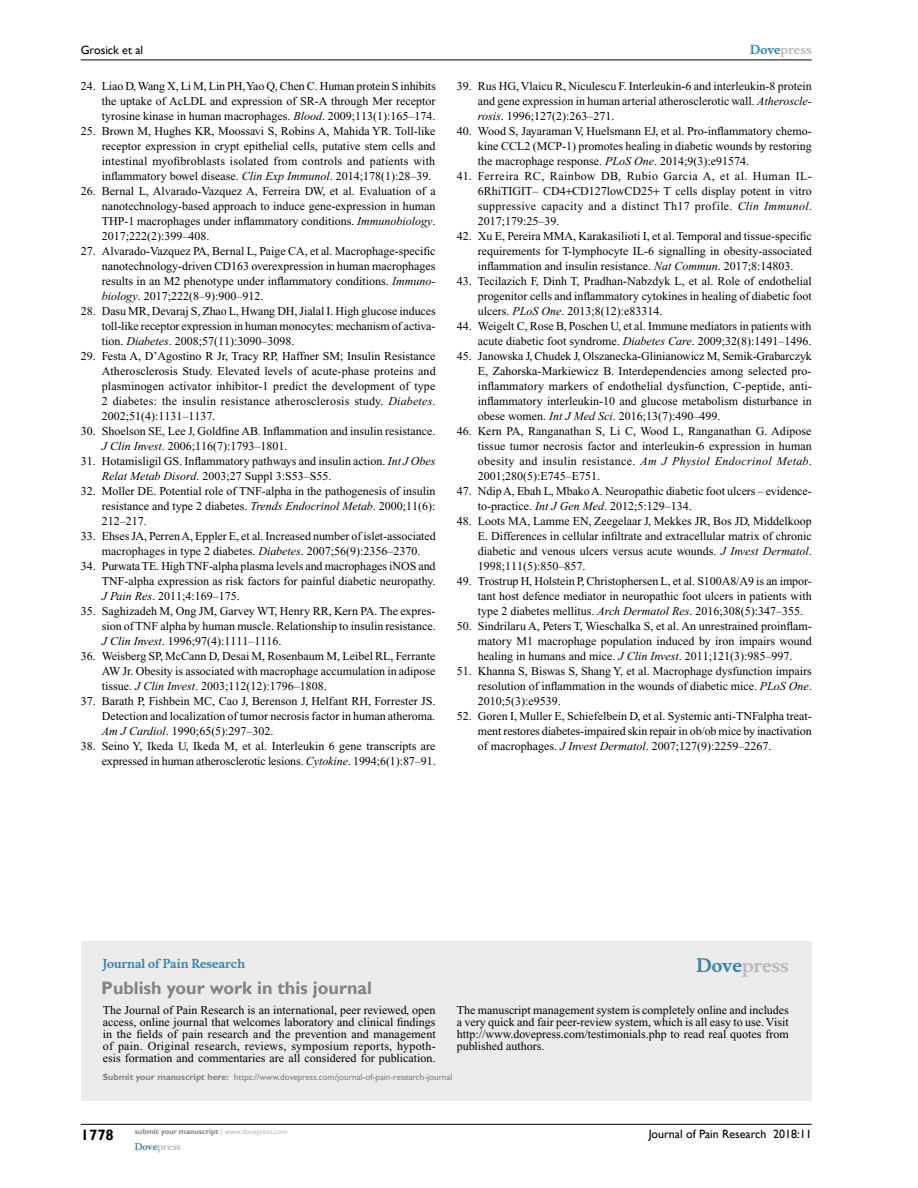
<style>
.page{position:relative;width:918px;height:1188px;background:#fff}
.page>*{position:absolute;margin:0;border:0;box-sizing:border-box;transform-origin:0 0}
.t1{font:700 18px "Gill Sans";color:#808285}
.t2{font:700 18px "Musee";color:#b8babc}
.t3{font:700 15px "Gill Sans";color:#000}
.t4{font:12px/15px "Times New Roman";color:#000;text-align:justify}
.t5{font:12px "Gill Sans";color:#000}
.t6{font:700 12px "Musee";color:#3785ad}
.t7{font:700 12px "Musee";color:#b8babc}
.t8{font:9px "Gill Sans";color:#808285}
.t9{font:700 9px "Musee";color:#b8babc}
.t10{font:700 7.5px "Gill Sans";color:#808285}
.s1{font-style:italic}
.s2{color:#3785ad}
.s3{font-weight:700}
.s4{font-weight:400;color:#b8babc}
</style>
<div class="page">
<div style="left:81px;top:941px;width:731px;height:159px;background:#ebebec"></div>
<hr style="left:81px;top:1124px;width:731px;height:1px;background:#000">
<hr style="left:81px;top:60px;width:731px;height:1px;background:#000">
<p class="t5" style="left:81px;top:43px;width:64px">Grosick et al</p>
<p class="t4" style="left:102px;top:79px;width:336px;text-indent:-21px">24. Liao D, Wang X, Li M, Lin PH, Yao Q, Chen C. Human protein S inhibits the uptake of AcLDL and expression of SR-A through Mer receptor tyrosine kinase in human macrophages. <span class="s1">Blood</span>. 2009;113(1):165–174.</p>
<p class="t4" style="left:102px;top:124px;width:335px;text-indent:-21px">25. Brown M, Hughes KR, Moossavi S, Robins A, Mahida YR. Toll-like receptor expression in crypt epithelial cells, putative stem cells and intestinal myofibroblasts isolated from controls and patients with inflammatory bowel disease. <span class="s1">Clin Exp Immunol</span>. 2014;178(1):28–39.</p>
<p class="t4" style="left:102px;top:184px;width:335px;text-indent:-21px">26. Bernal L, Alvarado-Vazquez A, Ferreira DW, et al. Evaluation of a nanotechnology-based approach to induce gene-expression in human THP-1 macrophages under inflammatory conditions. <span class="s1">Immunobiology</span>.<br>2017;222(2):399–408.</p>
<p class="t4" style="left:102px;top:244px;width:335px;text-indent:-21px">27. Alvarado-Vazquez PA, Bernal L, Paige CA, et al. Macrophage-specific nanotechnology-driven CD163 overexpression in human macrophages results in an M2 phenotype under inflammatory conditions. <span class="s1">Immuno&shy;biology</span>. 2017;222(8–9):900–912.</p>
<p class="t4" style="left:102px;top:304px;width:335px;text-indent:-21px">28. Dasu MR, Devaraj S, Zhao L, Hwang DH, Jialal I. High glucose induces toll-like receptor expression in human monocytes: mechanism of activa&shy;tion. <span class="s1">Diabetes</span>. 2008;57(11):3090–3098.</p>
<p class="t4" style="left:102px;top:349px;width:335px;text-indent:-21px">29. Festa A, D’Agostino R Jr, Tracy RP, Haffner SM; Insulin Resistance Atherosclerosis Study. Elevated levels of acute-phase proteins and plasminogen activator inhibitor-1 predict the development of type 2 diabetes: the insulin resistance atherosclerosis study. <span class="s1">Diabetes</span>.<br>2002;51(4):1131–1137.</p>
<p class="t4" style="left:102px;top:424px;width:335px;text-indent:-21px">30. Shoelson SE, Lee J, Goldfine AB. Inflammation and insulin resistance.<br><span class="s1">J Clin Invest</span>. 2006;116(7):1793–1801.</p>
<p class="t4" style="left:102px;top:454px;width:335px;text-indent:-21px">31. Hotamisligil GS. Inflammatory pathways and insulin action. <span class="s1">Int J Obes<br>Relat Metab Disord</span>. 2003;27 Suppl 3:S53–S55.</p>
<p class="t4" style="left:102px;top:484px;width:335px;text-indent:-21px">32. Moller DE. Potential role of TNF-alpha in the pathogenesis of insulin resistance and type 2 diabetes. <span class="s1">Trends Endocrinol Metab</span>. 2000;11(6):<br>212–217.</p>
<p class="t4" style="left:81px;top:529px;width:357px;text-align:center">33. Ehses JA, Perren A, Eppler E, et al. Increased number of islet-associated macrophages in type 2 diabetes. <span class="s1">Diabetes</span>. 2007;56(9):2356–2370.</p>
<p class="t4" style="left:102px;top:559px;width:335px;text-indent:-21px">34. Purwata TE. High TNF-alpha plasma levels and macrophages iNOS and TNF-alpha expression as risk factors for painful diabetic neuropathy.<br><span class="s1">J Pain Res</span>. 2011;4:169–175.</p>
<p class="t4" style="left:102px;top:604px;width:336px;text-indent:-21px">35. Saghizadeh M, Ong JM, Garvey WT, Henry RR, Kern PA. The expres&shy;sion of TNF alpha by human muscle. Relationship to insulin resistance.<br><span class="s1">J Clin Invest</span>. 1996;97(4):1111–1116.</p>
<p class="t4" style="left:102px;top:649px;width:335px;text-indent:-21px">36. Weisberg SP, McCann D, Desai M, Rosenbaum M, Leibel RL, Ferrante AW Jr. Obesity is associated with macrophage accumulation in adipose tissue. <span class="s1">J Clin Invest</span>. 2003;112(12):1796–1808.</p>
<p class="t4" style="left:102px;top:694px;width:335px;text-indent:-21px">37. Barath P, Fishbein MC, Cao J, Berenson J, Helfant RH, Forrester JS.<br>Detection and localization of tumor necrosis factor in human atheroma.<br><span class="s1">Am J Cardiol</span>. 1990;65(5):297–302.</p>
<p class="t4" style="left:81px;top:739px;width:356px;text-align:right">38. Seino Y, Ikeda U, Ikeda M, et al. Interleukin 6 gene transcripts are expressed in human atherosclerotic lesions. <span class="s1">Cytokine</span>. 1994;6(1):87–91.</p>
<p class="t7" style="left:750px;top:43px;width:63px"><span class="s2">Dove</span>press</p>
<p class="t4" style="left:478px;top:79px;width:335px;text-indent:-21px">39. Rus HG, Vlaicu R, Niculescu F. Interleukin-6 and interleukin-8 protein and gene expression in human arterial atherosclerotic wall. <span class="s1">Atheroscle&shy;rosis</span>. 1996;127(2):263–271.</p>
<p class="t4" style="left:478px;top:124px;width:335px;text-indent:-21px">40. Wood S, Jayaraman V, Huelsmann EJ, et al. Pro-inflammatory chemo&shy;kine CCL2 (MCP-1) promotes healing in diabetic wounds by restoring the macrophage response. <span class="s1">PLoS One</span>. 2014;9(3):e91574.</p>
<p class="t4" style="left:478px;top:169px;width:336px;text-indent:-21px">41. Ferreira RC, Rainbow DB, Rubio Garcia A, et al. Human IL-6RhiTIGIT– CD4 CD127lowCD25 T cells display potent in vitro suppressive capacity and a distinct Th17 profile. <span class="s1">Clin Immunol</span>.<br>2017;179:25–39.</p>
<p class="t4" style="left:478px;top:229px;width:335px;text-indent:-21px">42. Xu E, Pereira MMA, Karakasilioti I, et al. Temporal and tissue-specific requirements for T-lymphocyte IL-6 signalling in obesity-associated inflammation and insulin resistance. <span class="s1">Nat Commun</span>. 2017;8:14803.</p>
<p class="t4" style="left:478px;top:274px;width:335px;text-indent:-21px">43. Tecilazich F, Dinh T, Pradhan-Nabzdyk L, et al. Role of endothelial progenitor cells and inflammatory cytokines in healing of diabetic foot ulcers. <span class="s1">PLoS One</span>. 2013;8(12):e83314.</p>
<p class="t4" style="left:457px;top:319px;width:356px;text-align:right">44. Weigelt C, Rose B, Poschen U, et al. Immune mediators in patients with acute diabetic foot syndrome. <span class="s1">Diabetes Care</span>. 2009;32(8):1491–1496.</p>
<p class="t4" style="left:478px;top:349px;width:336px;text-indent:-21px">45. Janowska J, Chudek J, Olszanecka-Glinianowicz M, Semik-Grabarczyk E, Zahorska-Markiewicz B. Interdependencies among selected pro&shy;inflammatory markers of endothelial dysfunction, C-peptide, anti&shy;inflammatory interleukin-10 and glucose metabolism disturbance in obese women. <span class="s1">Int J Med Sci</span>. 2016;13(7):490–499.</p>
<p class="t4" style="left:478px;top:424px;width:335px;text-indent:-21px">46. Kern PA, Ranganathan S, Li C, Wood L, Ranganathan G. Adipose tissue tumor necrosis factor and interleukin-6 expression in human obesity and insulin resistance. <span class="s1">Am J Physiol Endocrinol Metab</span>.<br>2001;280(5):E745–E751.</p>
<p class="t4" style="left:478px;top:484px;width:335px;text-indent:-21px">47. Ndip A, Ebah L, Mbako A. Neuropathic diabetic foot ulcers – evidence&shy;to-practice. <span class="s1">Int J Gen Med</span>. 2012;5:129–134.</p>
<p class="t4" style="left:478px;top:514px;width:335px;text-indent:-21px">48. Loots MA, Lamme EN, Zeegelaar J, Mekkes JR, Bos JD, Middelkoop E. Differences in cellular infiltrate and extracellular matrix of chronic diabetic and venous ulcers versus acute wounds. <span class="s1">J Invest Dermatol</span>.<br>1998;111(5):850–857.</p>
<p class="t4" style="left:478px;top:574px;width:335px;text-indent:-21px">49. Trostrup H, Holstein P, Christophersen L, et al. S100A8/A9 is an impor&shy;tant host defence mediator in neuropathic foot ulcers in patients with type 2 diabetes mellitus. <span class="s1">Arch Dermatol Res</span>. 2016;308(5):347–355.</p>
<p class="t4" style="left:478px;top:619px;width:335px;text-indent:-21px">50. Sindrilaru A, Peters T, Wieschalka S, et al. An unrestrained proinflam&shy;matory M1 macrophage population induced by iron impairs wound healing in humans and mice. <span class="s1">J Clin Invest</span>. 2011;121(3):985–997.</p>
<p class="t4" style="left:478px;top:664px;width:335px;text-indent:-21px">51. Khanna S, Biswas S, Shang Y, et al. Macrophage dysfunction impairs resolution of inflammation in the wounds of diabetic mice. <span class="s1">PLoS One</span>.<br>2010;5(3):e9539.</p>
<p class="t4" style="left:478px;top:709px;width:335px;text-indent:-21px">52. Goren I, Muller E, Schiefelbein D, et al. Systemic anti-TNFalpha treat&shy;ment restores diabetes-impaired skin repair in ob/ob mice by inactivation of macrophages. <span class="s1">J Invest Dermatol</span>. 2007;127(9):2259–2267.</p>
<p class="t6" style="left:103px;top:956px;width:144px">Journal of Pain Research</p>
<h1 class="t1" style="left:101px;top:977px;width:272px">Publish your work in this journal</h1>
<h1 class="t2" style="left:697px;top:955px;width:94px"><span class="s2">Dove</span>press</h1>
<p class="t4" style="left:103px;top:1004px;width:335px;line-height:12px">The Journal of Pain Research is an international, peer reviewed, open access, online journal that welcomes laboratory and clinical findings in the fields of pain research and the prevention and management of pain. Original research, reviews, symposium reports, hypoth&shy;esis formation and commentaries are all considered for publication.</p>
<p class="t4" style="left:457px;top:1004px;width:334px;line-height:12px">The manuscript management system is completely online and includes a very quick and fair peer-review system, which is all easy to use. Visit http://www.dovepress.com/testimonials.php to read real quotes from published authors.</p>
<p class="t8" style="left:103px;top:1072px;width:351px"><span class="s3">Submit your manuscript here:</span> https://www.dovepress.com/journal-of-pain-research-journal</p>
<p class="t3" style="left:81px;top:1126px;width:35px">1778</p>
<p class="t10" style="left:135px;top:1127px;width:154px">submit your manuscript <span class="s4">| www.dovepress.com</span></p>
<p class="t9" style="left:135px;top:1141px;width:48px"><span class="s2">Dove</span>press</p>
<p class="t5" style="left:649px;top:1127px;width:164px">Journal of Pain Research 2018:11</p>
</div>
